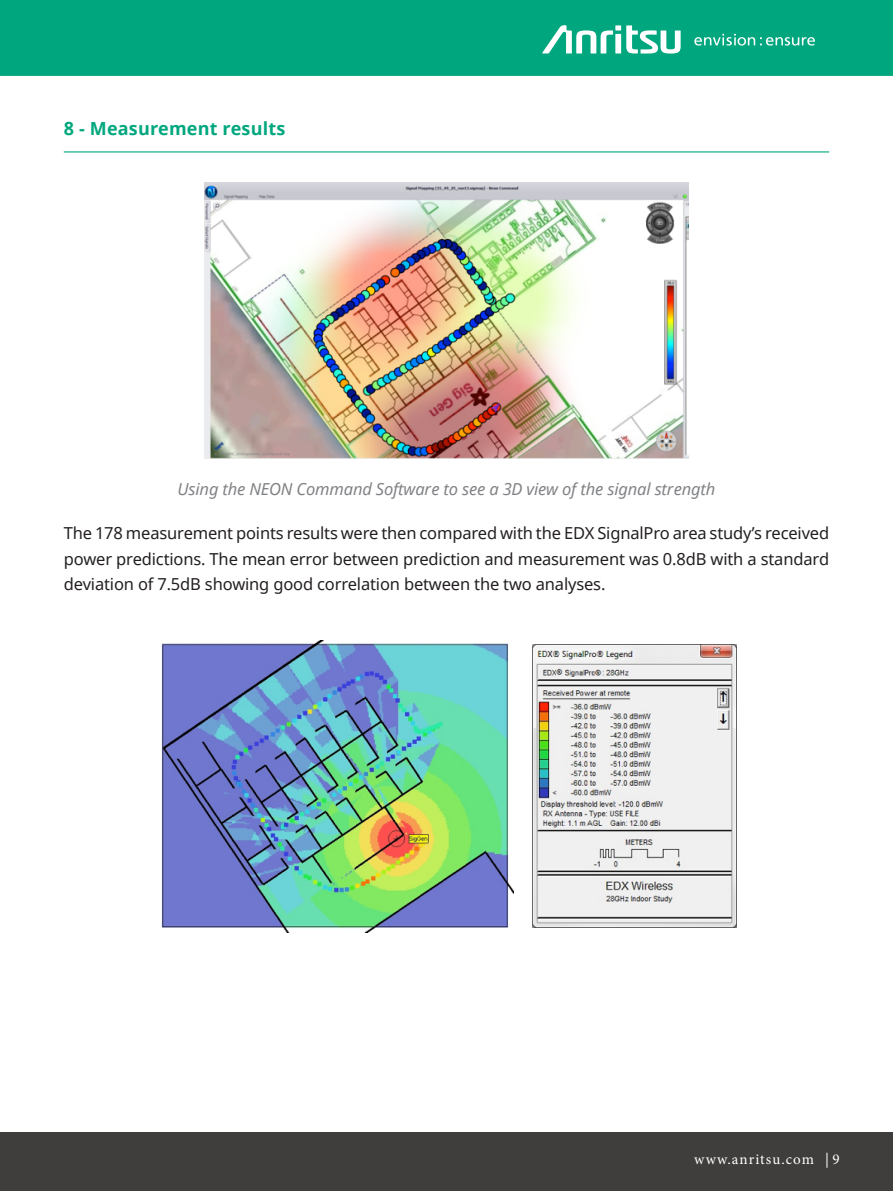
<style>
.page{position:relative;width:893px;height:1191px;background:#fff}
.page>*{position:absolute;margin:0;border:0;box-sizing:border-box;transform-origin:0 0}
.Heading{font:700 18px "Noto Sans";letter-spacing:.01em;color:#00a77e}
.text{font:16.5px/25.5px "Noto Sans";letter-spacing:-.01em;color:#231f20;text-align:justify}
.text-2{font:italic 16.5px "Noto Sans";letter-spacing:-.01em;color:#808285}
.t1{font:15px "Minion Pro";letter-spacing:.07em;color:#fff}
</style>
<div class="page">
<div style="left:0;top:0;width:893px;height:76px;background:#00a77e"></div>
<div style="left:0;top:1132px;width:893px;height:59px;background:#403e3c"></div>
<svg style="left:542px;top:25px;width:139px;height:29px"></svg>
<svg style="left:694px;top:34px;width:121px;height:12px"></svg>
<hr style="left:64px;top:151px;width:765px;height:1px;background:#00a77e">
<img style="left:204px;top:182px;width:485px;height:277px">
<img style="left:161px;top:640px;width:353px;height:292px">
<img style="left:532px;top:644px;width:204px;height:283px">
<p class="Heading" style="left:64px;top:116px;width:223px">8 - Measurement results</p>
<p class="text-2" style="left:178px;top:477px;width:539px">Using the NEON Command Software to see a 3D view of the signal strength</p>
<p class="text" style="left:64px;top:520px;width:767px">The 178 measurement points results were then compared with the EDX SignalPro area study’s received power predictions. The mean error between prediction and measurement was 0.8dB with a standard deviation of 7.5dB showing good correlation between the two analyses.</p>
<p class="t1" style="left:694px;top:1148px;width:147px">www.anritsu.com | 9</p>
</div>
